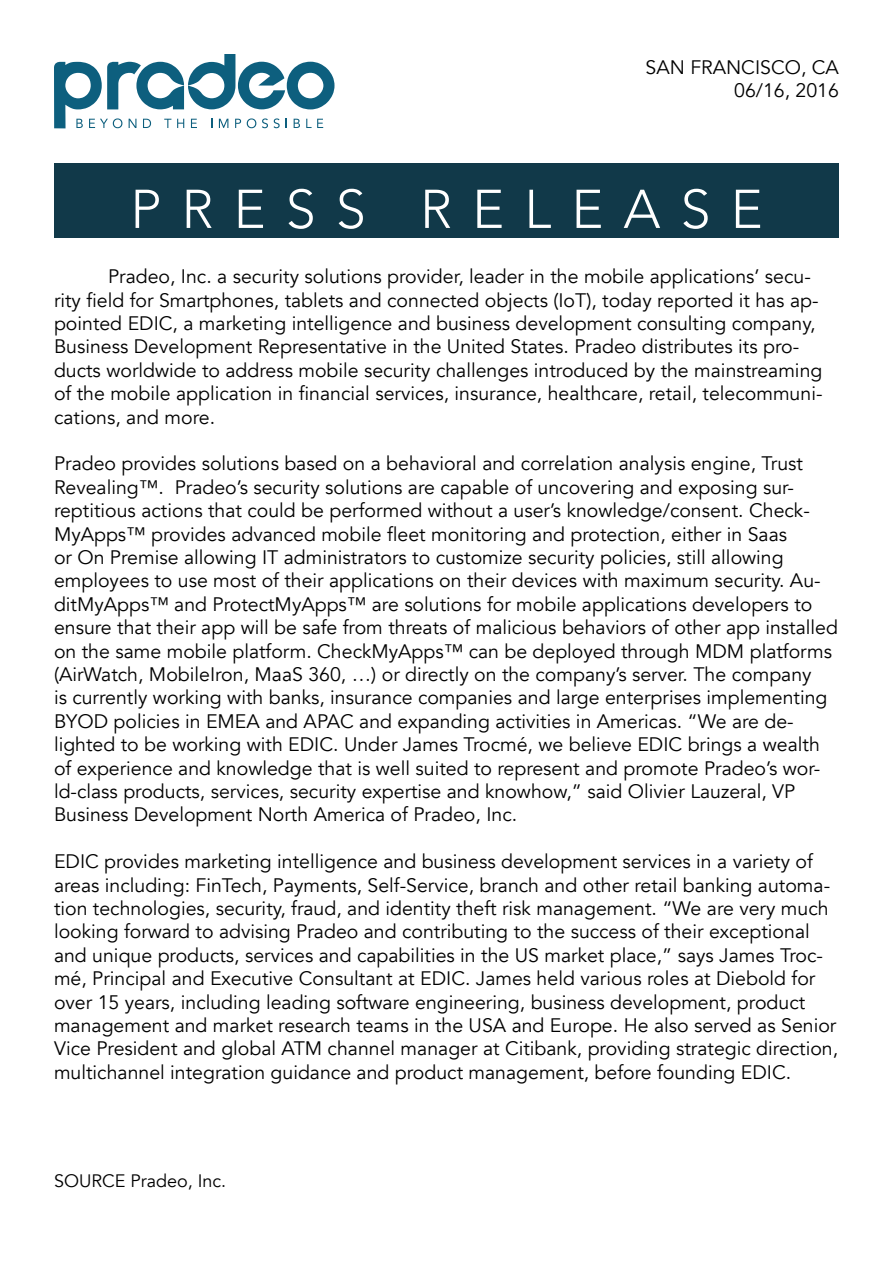
<style>
.page{position:relative;width:893px;height:1263px;background:#fff}
.page>*{position:absolute;margin:0;border:0;box-sizing:border-box;transform-origin:0 0}
.t1{font:300 54px "Avenir";letter-spacing:.37em;color:#fff}
.t2{font:19.5px/23.4px "Avenir";color:#000}
.t3{font:18px "Avenir";color:#000}
</style>
<div class="page">
<svg style="left:54px;top:54px;width:280px;height:74px"></svg>
<div style="left:54px;top:164px;width:785px;height:74px;background:#113949"></div>
<p class="t2" style="left:645px;top:55px;width:195px;text-align:right">SAN FRANCISCO, CA<br>06/16, 2016</p>
<h1 class="t1" style="left:130px;top:177px;width:634px">PRESS RELEASE</h1>
<p class="t2" style="left:54px;top:265px;width:770px;text-indent:54px">Pradeo, Inc. a security solutions provider, leader in the mobile applications’ secu&shy;rity field for Smartphones, tablets and connected objects (IoT), today reported it has ap&shy;pointed EDIC, a marketing intelligence and business development consulting company, Business Development Representative in the United States. Pradeo distributes its pro&shy;ducts worldwide to address mobile security challenges introduced by the mainstreaming of the mobile application in financial services, insurance, healthcare, retail, telecommuni&shy;cations, and more.</p>
<p class="t2" style="left:54px;top:452px;width:785px">Pradeo provides solutions based on a behavioral and correlation analysis engine, Trust Revealing™. Pradeo’s security solutions are capable of uncovering and exposing sur&shy;reptitious actions that could be performed without a user’s knowledge/consent. Check-MyApps™ provides advanced mobile fleet monitoring and protection, either in Saas<br>or On Premise allowing IT administrators to customize security policies, still allowing employees to use most of their applications on their devices with maximum security. Au&shy;ditMyApps™ and ProtectMyApps™ are solutions for mobile applications developers to ensure that their app will be safe from threats of malicious behaviors of other app installed on the same mobile platform. CheckMyApps™ can be deployed through MDM platforms (AirWatch, MobileIron, MaaS 360, …) or directly on the company’s server. The company<br>is currently working with banks, insurance companies and large enterprises implementing BYOD policies in EMEA and APAC and expanding activities in Americas. “We are de&shy;lighted to be working with EDIC. Under James Trocmé, we believe EDIC brings a wealth of experience and knowledge that is well suited to represent and promote Pradeo’s wor&shy;ld-class products, services, security expertise and knowhow,” said Olivier Lauzeral, VP Business Development North America of Pradeo, Inc.</p>
<p class="t2" style="left:54px;top:850px;width:786px">EDIC provides marketing intelligence and business development services in a variety of areas including: FinTech, Payments, Self-Service, branch and other retail banking automa&shy;tion technologies, security, fraud, and identity theft risk management. “We are very much looking forward to advising Pradeo and contributing to the success of their exceptional and unique products, services and capabilities in the US market place,” says James Troc&shy;mé, Principal and Executive Consultant at EDIC. James held various roles at Diebold for over 15 years, including leading software engineering, business development, product management and market research teams in the USA and Europe. He also served as Senior Vice President and global ATM channel manager at Citibank, providing strategic direction, multichannel integration guidance and product management, before founding EDIC.</p>
<p class="t3" style="left:54px;top:1170px;width:174px">SOURCE Pradeo, Inc.</p>
</div>
